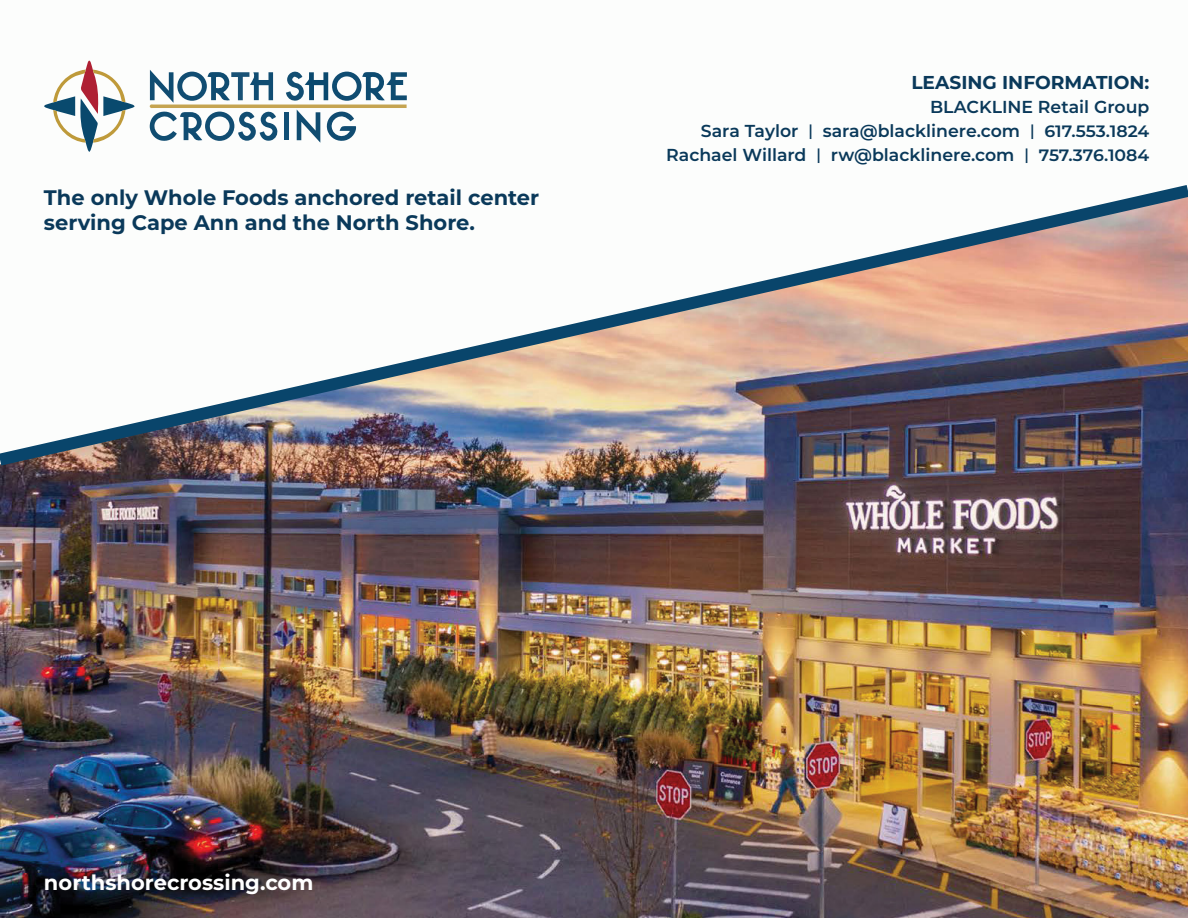
<style>
.page{position:relative;width:1188px;height:918px;background:#fff}
.page>*{position:absolute;margin:0;border:0;box-sizing:border-box;transform-origin:0 0}
.t1{font:700 21px/25.2px "Montserrat";color:#0a395a}
.t2{font:700 21px "Montserrat";color:#fff}
.t3{font:700 18.6px "Montserrat";color:#0a395a}
.t4{font:600 17.25px/24px "Montserrat";color:#0a395a;text-align:right}
.s1{font-weight:500;font-size:15.6px}
.s2{font-size:16.5px}
</style>
<div class="page">
<img style="left:0;top:474px;width:1188px;height:444px">
<img style="left:0;top:185px;width:1188px;height:289px">
<svg style="left:150px;top:70px;width:257px;height:73px"></svg>
<svg style="left:44px;top:60px;width:91px;height:92px"></svg>
<hr style="left:284px;top:112px;width:4px;height:28px;background:#104e74">
<p class="t1" style="left:44px;top:183px;width:497px">The only Whole Foods anchored retail center serving Cape Ann and the North Shore.</p>
<p class="t3" style="left:911px;top:69px;width:239px">LEASING INFORMATION:</p>
<p class="t4" style="left:666px;top:94px;width:485px">BLACKLINE Retail Group<br>Sara Taylor <span class="s1">|</span> sara@blacklinere.com <span class="s1">|</span> <span class="s2">617.553.1824<br></span>Rachael Willard <span class="s1">|</span> rw@blacklinere.com <span class="s1">|</span> <span class="s2">757.376.1084</span></p>
<p class="t2" style="left:44px;top:868px;width:271px">northshorecrossing.com</p>
</div>
